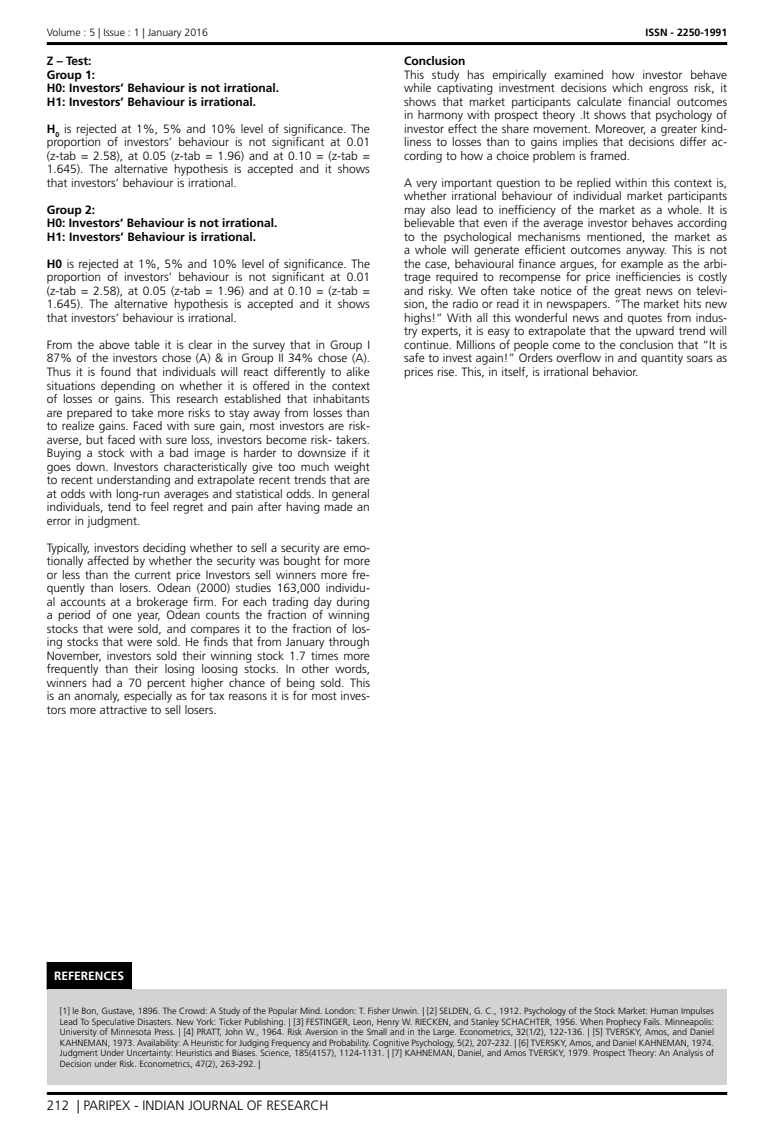
<style>
.page{position:relative;width:774px;height:1136px;background:#fff}
.page>*{position:absolute;margin:0;border:0;box-sizing:border-box;transform-origin:0 0}
.t1{font:300 13.5px "Frutiger LT Std";color:#000}
.t2{font:300 12px/13.5px "Frutiger LT Std";color:#000;text-align:justify}
.t3{font:700 12px/13.5px "Frutiger LT Std";color:#000}
.t4{font:700 12px "Frutiger LT Std";color:#fff}
.t5{font:300 10.5px "Frutiger LT Std";color:#000}
.t6{font:700 10.5px "Frutiger LT Std";color:#000}
.t7{font:300 9px/10.5px "Frutiger LT Std";color:#000;text-align:justify}
.s1{font-weight:700}
</style>
<div class="page">
<hr style="left:47px;top:42px;width:680px;height:3px;background:#000">
<hr style="left:47px;top:1091px;width:680px;height:3px;background:#000">
<div style="left:47px;top:961px;width:84px;height:28px;background:#000"></div>
<div style="left:47px;top:989px;width:680px;height:95px;background:#d1d3d4"></div>
<svg style="left:131px;top:961px;width:1px;height:28px"></svg>
<p class="t5" style="left:47px;top:27px;width:163px">Volume : 5 | Issue : 1 | January 2016</p>
<p class="t6" style="left:645px;top:27px;width:83px">ISSN - 2250-1991</p>
<p class="t3" style="left:47px;top:54px;width:234px">Z – Test:<br>Group 1:<br>H0: Investors’ Behaviour is not irrational.<br>H1: Investors’ Behaviour is irrational.</p>
<p class="t2" style="left:47px;top:122px;width:325px"><span class="s1">H</span><sub>0</sub> is rejected at 1%, 5% and 10% level of significance. The proportion of investors’ behaviour is not significant at 0.01 (z-tab = 2.58), at 0.05 (z-tab = 1.96) and at 0.10 = (z-tab = 1.645). The alternative hypothesis is accepted and it shows that investors’ behaviour is irrational.</p>
<p class="t3" style="left:47px;top:203px;width:232px">Group 2:<br>H0: Investors’ Behaviour is not irrational.<br>H1: Investors’ Behaviour is irrational.</p>
<p class="t2" style="left:47px;top:257px;width:325px"><span class="s1">H0</span> is rejected at 1%, 5% and 10% level of significance. The proportion of investors’ behaviour is not significant at 0.01 (z-tab = 2.58), at 0.05 (z-tab = 1.96) and at 0.10 = (z-tab = 1.645). The alternative hypothesis is accepted and it shows that investors’ behaviour is irrational.</p>
<p class="t2" style="left:47px;top:338px;width:325px">From the above table it is clear in the survey that in Group I 87% of the investors chose (A) &amp; in Group II 34% chose (A).<br>Thus it is found that individuals will react differently to alike situations depending on whether it is offered in the context of losses or gains. This research established that inhabitants are prepared to take more risks to stay away from losses than to realize gains. Faced with sure gain, most investors are risk&shy;averse, but faced with sure loss, investors become risk- takers.<br>Buying a stock with a bad image is harder to downsize if it goes down. Investors characteristically give too much weight to recent understanding and extrapolate recent trends that are at odds with long-run averages and statistical odds. In general individuals, tend to feel regret and pain after having made an error in judgment.</p>
<p class="t2" style="left:47px;top:541px;width:325px">Typically, investors deciding whether to sell a security are emo&shy;tionally affected by whether the security was bought for more or less than the current price Investors sell winners more fre&shy;quently than losers. Odean (2000) studies 163,000 individu&shy;al accounts at a brokerage firm. For each trading day during a period of one year, Odean counts the fraction of winning stocks that were sold, and compares it to the fraction of los&shy;ing stocks that were sold. He finds that from January through November, investors sold their winning stock 1.7 times more frequently than their losing loosing stocks. In other words, winners had a 70 percent higher chance of being sold. This is an anomaly, especially as for tax reasons it is for most inves&shy;tors more attractive to sell losers.</p>
<p class="t3" style="left:404px;top:54px;width:63px">Conclusion</p>
<p class="t2" style="left:404px;top:68px;width:325px">This study has empirically examined how investor behave while captivating investment decisions which engross risk, it shows that market participants calculate financial outcomes in harmony with prospect theory .It shows that psychology of investor effect the share movement. Moreover, a greater kind&shy;liness to losses than to gains implies that decisions differ ac&shy;cording to how a choice problem is framed.</p>
<p class="t2" style="left:404px;top:176px;width:325px">A very important question to be replied within this context is, whether irrational behaviour of individual market participants may also lead to inefficiency of the market as a whole. It is believable that even if the average investor behaves according to the psychological mechanisms mentioned, the market as a whole will generate efficient outcomes anyway. This is not the case, behavioural finance argues, for example as the arbi&shy;trage required to recompense for price inefficiencies is costly and risky. We often take notice of the great news on televi&shy;sion, the radio or read it in newspapers. “The market hits new highs!” With all this wonderful news and quotes from indus&shy;try experts, it is easy to extrapolate that the upward trend will continue. Millions of people come to the conclusion that “It is safe to invest again!” Orders overflow in and quantity soars as prices rise. This, in itself, is irrational behavior.</p>
<p class="t4" style="left:54px;top:968px;width:72px">REFERENCES</p>
<p class="t7" style="left:60px;top:1006px;width:656px">[1] le Bon, Gustave, 1896. The Crowd: A Study of the Popular Mind. London: T. Fisher Unwin. | [2] SELDEN, G. C., 1912. Psychology of the Stock Market: Human Impulses Lead To Speculative Disasters. New York: Ticker Publishing. | [3] FESTINGER, Leon, Henry W. RIECKEN, and Stanley SCHACHTER, 1956. When Prophecy Fails. Minneapolis:<br>University of Minnesota Press. | [4] PRATT, John W., 1964. Risk Aversion in the Small and in the Large. Econometrics, 32(1/2), 122-136. | [5] TVERSKY, Amos, and Daniel KAHNEMAN, 1973. Availability: A Heuristic for Judging Frequency and Probability. Cognitive Psychology, 5(2), 207-232. | [6] TVERSKY, Amos, and Daniel KAHNEMAN, 1974.<br>Judgment Under Uncertainty: Heuristics and Biases. Science, 185(4157), 1124-1131. | [7] KAHNEMAN, Daniel, and Amos TVERSKY, 1979. Prospect Theory: An Analysis of Decision under Risk. Econometrics, 47(2), 263-292. |</p>
<p class="t1" style="left:47px;top:1097px;width:283px">212 | PARIPEX - INDIAN JOURNAL OF RESEARCH</p>
</div>
